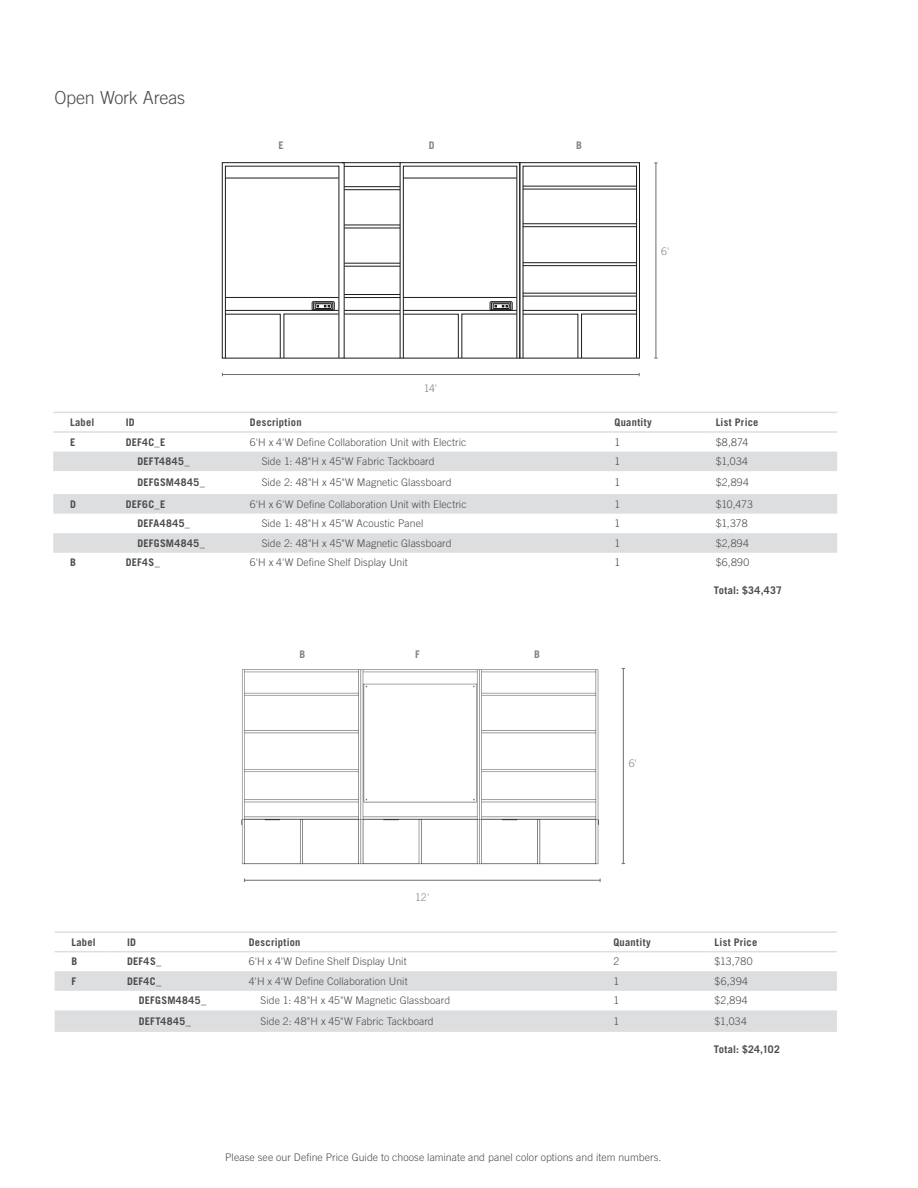
<style>
.page{position:relative;width:918px;height:1188px;background:#fff}
.page>*{position:absolute;margin:0;border:0;box-sizing:border-box;transform-origin:0 0}
.t1{font:300 18px "Trade Gothic LT Std";letter-spacing:-.015em;color:#4b4c4d}
.t2{font:300 10.5px "Trade Gothic LT Std";letter-spacing:.01em;color:#4b4c4d}
.t3{font:700 10.5px "Trade Gothic LT Std";letter-spacing:.025em;color:#4b4c4d}
.t4{font:700 10.5px "Trade Gothic LT Std";letter-spacing:.045em;color:#4b4c4d}
.t5{font:300 10.5px "Trade Gothic LT Std";color:#818386}
.t6{font:700 10.5px "Trade Gothic LT Std";color:#818386}
</style>
<div class="page">
<svg style="left:53px;top:452px;width:784px;height:101px;fill:#dddee0"></svg>
<hr style="left:53px;top:412px;width:56px;height:1px;background:#dddee0">
<hr style="left:109px;top:412px;width:135px;height:1px;background:#dddee0">
<hr style="left:244px;top:412px;width:364px;height:1px;background:#dddee0">
<hr style="left:608px;top:412px;width:102px;height:1px;background:#dddee0">
<hr style="left:710px;top:412px;width:127px;height:1px;background:#dddee0">
<hr style="left:53px;top:431px;width:56px;height:2px;background:#dddee0">
<hr style="left:109px;top:431px;width:135px;height:2px;background:#dddee0">
<hr style="left:244px;top:431px;width:364px;height:2px;background:#dddee0">
<hr style="left:608px;top:431px;width:102px;height:2px;background:#dddee0">
<hr style="left:710px;top:431px;width:127px;height:2px;background:#dddee0">
<svg style="left:55px;top:971px;width:782px;height:61px;fill:#dddee0"></svg>
<hr style="left:55px;top:931px;width:55px;height:2px;background:#dddee0">
<hr style="left:110px;top:931px;width:133px;height:2px;background:#dddee0">
<hr style="left:243px;top:931px;width:364px;height:2px;background:#dddee0">
<hr style="left:607px;top:931px;width:102px;height:2px;background:#dddee0">
<hr style="left:709px;top:931px;width:128px;height:2px;background:#dddee0">
<hr style="left:55px;top:951px;width:55px;height:1px;background:#dddee0">
<hr style="left:110px;top:951px;width:133px;height:1px;background:#dddee0">
<hr style="left:243px;top:951px;width:364px;height:1px;background:#dddee0">
<hr style="left:607px;top:951px;width:102px;height:1px;background:#dddee0">
<hr style="left:709px;top:951px;width:128px;height:1px;background:#dddee0">
<div style="left:222px;top:162px;width:122px;height:196px;border:1px solid #1c1c1a"></div>
<hr style="left:344px;top:314px;width:56px;height:1px;background:#1c1c1a">
<hr style="left:344px;top:358px;width:56px;height:1px;background:#1c1c1a">
<hr style="left:344px;top:310px;width:56px;height:1px;background:#1c1c1a">
<svg style="left:225px;top:166px;width:114px;height:193px"></svg>
<div style="left:400px;top:162px;width:120px;height:196px;border:1px solid #1c1c1a"></div>
<hr style="left:344px;top:186px;width:56px;height:1px;background:#1c1c1a">
<hr style="left:344px;top:189px;width:56px;height:1px;background:#1c1c1a">
<hr style="left:344px;top:225px;width:56px;height:1px;background:#1c1c1a">
<hr style="left:344px;top:228px;width:56px;height:1px;background:#1c1c1a">
<hr style="left:344px;top:263px;width:56px;height:1px;background:#1c1c1a">
<hr style="left:344px;top:266px;width:56px;height:1px;background:#1c1c1a">
<hr style="left:344px;top:294px;width:56px;height:1px;background:#1c1c1a">
<hr style="left:344px;top:297px;width:56px;height:1px;background:#1c1c1a">
<hr style="left:342px;top:162px;width:58px;height:1px;background:#1c1c1a">
<hr style="left:344px;top:166px;width:56px;height:1px;background:#1c1c1a">
<div style="left:520px;top:162px;width:120px;height:196px;border:1px solid #1c1c1a"></div>
<svg style="left:403px;top:166px;width:234px;height:193px"></svg>
<hr style="left:523px;top:186px;width:113px;height:1px;background:#1c1c1a">
<hr style="left:523px;top:189px;width:113px;height:1px;background:#1c1c1a">
<hr style="left:523px;top:223px;width:113px;height:1px;background:#1c1c1a">
<hr style="left:523px;top:226px;width:113px;height:1px;background:#1c1c1a">
<hr style="left:523px;top:262px;width:113px;height:1px;background:#1c1c1a">
<hr style="left:523px;top:265px;width:113px;height:1px;background:#1c1c1a">
<hr style="left:523px;top:293px;width:113px;height:1px;background:#1c1c1a">
<hr style="left:523px;top:296px;width:113px;height:1px;background:#1c1c1a">
<img style="left:241px;top:667px;width:384px;height:198px">
<hr style="left:656px;top:163px;width:1px;height:195px;background:#6c6d70">
<hr style="left:222px;top:374px;width:417px;height:1px;background:#6c6d70">
<hr style="left:244px;top:880px;width:356px;height:1px;background:#6c6d70">
<hr style="left:623px;top:668px;width:1px;height:196px;background:#6c6d70">
<p class="t1" style="left:55px;top:87px;width:132px">Open Work Areas</p>
<p class="t6" style="left:278px;top:139px;width:7px">E</p>
<p class="t6" style="left:576px;top:139px;width:7px">B</p>
<p class="t6" style="left:429px;top:139px;width:7px">D</p>
<p class="t5" style="left:424px;top:382px;width:15px">14'</p>
<p class="t5" style="left:661px;top:245px;width:10px">6'</p>
<p class="t3" style="left:70px;top:416px;width:26px">Label</p>
<p class="t3" style="left:126px;top:416px;width:10px">ID</p>
<p class="t3" style="left:250px;top:416px;width:53px">Description</p>
<p class="t3" style="left:614px;top:416px;width:39px">Quantity</p>
<p class="t3" style="left:716px;top:416px;width:44px">List Price</p>
<p class="t3" style="left:70px;top:435px;width:7px">E</p>
<p class="t3" style="left:126px;top:435px;width:41px">DEF4C_E</p>
<p class="t2" style="left:250px;top:436px;width:218px">6'H x 4'W Define Collaboration Unit with Electric</p>
<p class="t2" style="left:614px;top:436px;width:7px">1</p>
<p class="t2" style="left:716px;top:436px;width:34px">$8,874</p>
<p class="t4" style="left:137px;top:455px;width:54px">DEFT4845_</p>
<p class="t2" style="left:262px;top:455px;width:174px">Side 1: 48"H x 45"W Fabric Tackboard</p>
<p class="t2" style="left:614px;top:455px;width:7px">1</p>
<p class="t2" style="left:716px;top:455px;width:34px">$1,034</p>
<p class="t3" style="left:137px;top:476px;width:69px">DEFGSM4845_</p>
<p class="t2" style="left:262px;top:476px;width:191px">Side 2: 48"H x 45"W Magnetic Glassboard</p>
<p class="t2" style="left:614px;top:476px;width:7px">1</p>
<p class="t2" style="left:716px;top:476px;width:35px">$2,894</p>
<p class="t3" style="left:70px;top:497px;width:7px">D</p>
<p class="t3" style="left:126px;top:497px;width:41px">DEF6C_E</p>
<p class="t2" style="left:250px;top:498px;width:218px">6'H x 6'W Define Collaboration Unit with Electric</p>
<p class="t2" style="left:614px;top:498px;width:7px">1</p>
<p class="t2" style="left:716px;top:498px;width:39px">$10,473</p>
<p class="t4" style="left:137px;top:517px;width:54px">DEFA4845_</p>
<p class="t2" style="left:262px;top:517px;width:163px">Side 1: 48"H x 45"W Acoustic Panel</p>
<p class="t2" style="left:614px;top:517px;width:7px">1</p>
<p class="t2" style="left:716px;top:517px;width:33px">$1,378</p>
<p class="t3" style="left:137px;top:537px;width:69px">DEFGSM4845_</p>
<p class="t2" style="left:262px;top:537px;width:191px">Side 2: 48"H x 45"W Magnetic Glassboard</p>
<p class="t2" style="left:614px;top:537px;width:7px">1</p>
<p class="t2" style="left:716px;top:537px;width:35px">$2,894</p>
<p class="t3" style="left:70px;top:556px;width:7px">B</p>
<p class="t3" style="left:126px;top:556px;width:36px">DEF4S_</p>
<p class="t2" style="left:250px;top:556px;width:159px">6'H x 4'W Define Shelf Display Unit</p>
<p class="t2" style="left:614px;top:556px;width:7px">1</p>
<p class="t2" style="left:716px;top:556px;width:35px">$6,890</p>
<p class="t6" style="left:299px;top:648px;width:7px">B</p>
<p class="t6" style="left:415px;top:648px;width:6px">F</p>
<p class="t5" style="left:415px;top:891px;width:16px">12'</p>
<p class="t6" style="left:534px;top:648px;width:7px">B</p>
<p class="t5" style="left:629px;top:757px;width:10px">6'</p>
<p class="t3" style="left:714px;top:584px;width:70px">Total: $34,437</p>
<p class="t3" style="left:71px;top:935px;width:26px">Label</p>
<p class="t3" style="left:127px;top:935px;width:10px">ID</p>
<p class="t3" style="left:249px;top:935px;width:53px">Description</p>
<p class="t3" style="left:613px;top:935px;width:39px">Quantity</p>
<p class="t3" style="left:715px;top:935px;width:44px">List Price</p>
<p class="t3" style="left:71px;top:955px;width:7px">B</p>
<p class="t3" style="left:127px;top:955px;width:36px">DEF4S_</p>
<p class="t2" style="left:249px;top:955px;width:159px">6'H x 4'W Define Shelf Display Unit</p>
<p class="t2" style="left:613px;top:955px;width:7px">2</p>
<p class="t2" style="left:715px;top:955px;width:39px">$13,780</p>
<p class="t3" style="left:71px;top:975px;width:6px">F</p>
<p class="t3" style="left:127px;top:975px;width:36px">DEF4C_</p>
<p class="t2" style="left:249px;top:975px;width:160px">4'H x 4'W Define Collaboration Unit</p>
<p class="t2" style="left:613px;top:975px;width:7px">1</p>
<p class="t2" style="left:715px;top:975px;width:35px">$6,394</p>
<p class="t3" style="left:139px;top:994px;width:69px">DEFGSM4845_</p>
<p class="t2" style="left:261px;top:994px;width:191px">Side 1: 48"H x 45"W Magnetic Glassboard</p>
<p class="t2" style="left:613px;top:994px;width:7px">1</p>
<p class="t2" style="left:715px;top:994px;width:35px">$2,894</p>
<p class="t4" style="left:139px;top:1015px;width:54px">DEFT4845_</p>
<p class="t2" style="left:261px;top:1015px;width:175px">Side 2: 48"H x 45"W Fabric Tackboard</p>
<p class="t2" style="left:613px;top:1015px;width:7px">1</p>
<p class="t2" style="left:715px;top:1015px;width:34px">$1,034</p>
<p class="t2" style="left:225px;top:1151px;width:438px">Please see our Define Price Guide to choose laminate and panel color options and item numbers.</p>
<p class="t3" style="left:714px;top:1043px;width:68px">Total: $24,102</p>
</div>
